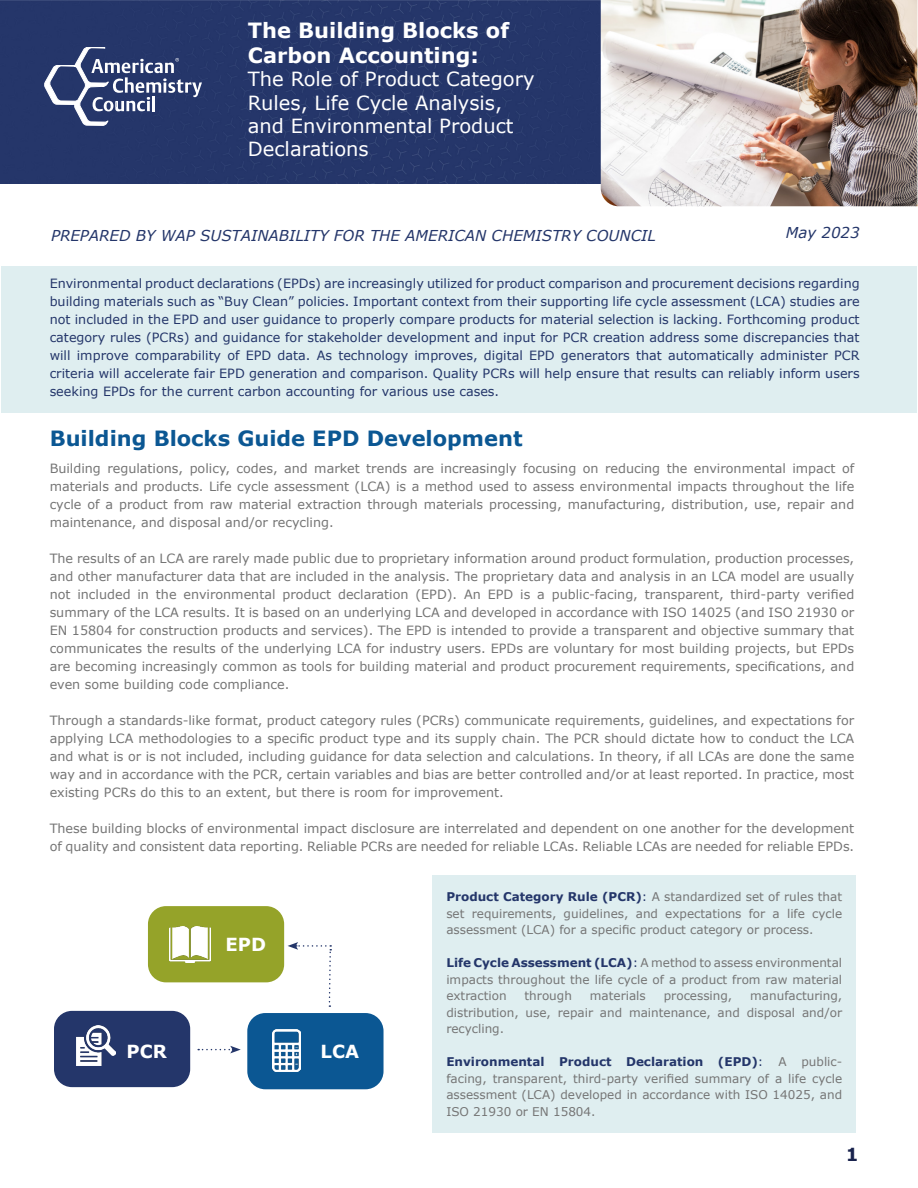
<style>
.page{position:relative;width:918px;height:1188px;background:#fff}
.page>*{position:absolute;margin:0;border:0;box-sizing:border-box;transform-origin:0 0}
.t1{font:700 21px "Verdana";color:#fff}
.t2{font:700 21px "Verdana";color:#0b5793}
.t3{font:19.5px/23.4px "Verdana";color:#fff}
.t4{font:700 18px "Verdana";color:#fff}
.t5{font:700 18px "Verdana";color:#19234d}
.t6{font:italic 15px "Verdana";color:#24366a}
.t7{font:12.75px/18px "Verdana";color:#757575;text-align:justify}
.t8{font:12.75px/18px "Verdana";color:#24366a;text-align:justify}
.t9{font:12px/16.5px "Verdana";color:#757575;text-align:justify}
.s1{font-weight:700;color:#24366a}
.s2{color:#24366a}
</style>
<div class="page">
<div style="left:432px;top:875px;width:424px;height:257px;background:#dfeef0"></div>
<div style="left:0;top:0;width:601px;height:184px;background:#25366a"></div>
<img style="left:601px;top:0;width:316px;height:206px">
<div style="left:1px;top:266px;width:916px;height:147px;background:#dfeef0"></div>
<svg style="left:44px;top:47px;width:158px;height:79px;background:#4d5a85"></svg>
<div style="left:54px;top:1011px;width:136px;height:76px;background:#24366a;border-radius:18px"></div>
<div style="left:247px;top:1013px;width:137px;height:76px;background:#0b5793;border-radius:18px"></div>
<div style="left:148px;top:906px;width:136px;height:76px;background:#95a329;border-radius:18px"></div>
<svg style="left:198px;top:1046px;width:43px;height:7px"></svg>
<svg style="left:288px;top:942px;width:44px;height:65px"></svg>
<img style="left:76px;top:1026px;width:40px;height:39px">
<img style="left:272px;top:1030px;width:28px;height:41px">
<img style="left:170px;top:927px;width:41px;height:35px">
<p class="t1" style="left:248px;top:16px;width:263px">The Building Blocks of</p>
<p class="t1" style="left:248px;top:42px;width:233px">Carbon Accounting:</p>
<p class="t3" style="left:248px;top:68px;width:288px">The Role of Product Category<br>Rules, Life Cycle Analysis, and Environmental Product<br>Declarations</p>
<p class="t6" style="left:51px;top:226px;width:606px">PREPARED BY WAP SUSTAINABILITY FOR THE AMERICAN CHEMISTRY COUNCIL</p>
<p class="t6" style="left:786px;top:223px;width:75px">May 2023</p>
<p class="t8" style="left:50px;top:275px;width:812px">Environmental product declarations (EPDs) are increasingly utilized for product comparison and procurement decisions regarding building materials such as “Buy Clean” policies. Important context from their supporting life cycle assessment (LCA) studies are not included in the EPD and user guidance to properly compare products for material selection is lacking. Forthcoming product category rules (PCRs) and guidance for stakeholder development and input for PCR creation address some discrepancies that will improve comparability of EPD data. As technology improves, digital EPD generators that automatically administer PCR criteria will accelerate fair EPD generation and comparison. Quality PCRs will help ensure that results can reliably inform users seeking EPDs for the current carbon accounting for various use cases.</p>
<p class="t2" style="left:50px;top:425px;width:474px">Building Blocks Guide EPD Development</p>
<p class="t7" style="left:50px;top:460px;width:806px">Building regulations, policy, codes, and market trends are increasingly focusing on reducing the environmental impact of materials and products. Life cycle assessment (LCA) is a method used to assess environmental impacts throughout the life cycle of a product from raw material extraction through materials processing, manufacturing, distribution, use, repair and maintenance, and disposal and/or recycling.</p>
<p class="t7" style="left:50px;top:550px;width:806px">The results of an LCA are rarely made public due to proprietary information around product formulation, production processes, and other manufacturer data that are included in the analysis. The proprietary data and analysis in an LCA model are usually not included in the environmental product declaration (EPD). An EPD is a public-facing, transparent, third-party verified summary of the LCA results. It is based on an underlying LCA and developed in accordance with ISO 14025 (and ISO 21930 or EN 15804 for construction products and services). The EPD is intended to provide a transparent and objective summary that communicates the results of the underlying LCA for industry users. EPDs are voluntary for most building projects, but EPDs are becoming increasingly common as tools for building material and product procurement requirements, specifications, and even some building code compliance.</p>
<p class="t7" style="left:50px;top:712px;width:806px">Through a standards-like format, product category rules (PCRs) communicate requirements, guidelines, and expectations for applying LCA methodologies to a specific product type and its supply chain. The PCR should dictate how to conduct the LCA and what is or is not included, including guidance for data selection and calculations. In theory, if all LCAs are done the same way and in accordance with the PCR, certain variables and bias are better controlled and/or at least reported. In practice, most existing PCRs do this to an extent, but there is room for improvement.</p>
<p class="t7" style="left:50px;top:820px;width:806px">These building blocks of environmental impact disclosure are interrelated and dependent on one another for the development of quality and consistent data reporting. Reliable PCRs are needed for reliable LCAs. Reliable LCAs are needed for reliable EPDs.</p>
<p class="t4" style="left:226px;top:933px;width:42px">EPD</p>
<p class="t4" style="left:127px;top:1040px;width:42px">PCR</p>
<p class="t4" style="left:321px;top:1040px;width:40px">LCA</p>
<p class="t9" style="left:446px;top:889px;width:397px"><span class="s1">Product Category Rule (PCR)</span><span class="s2">:</span> A standardized set of rules that set requirements, guidelines, and expectations for a life cycle assessment (LCA) for a specific product category or process.</p>
<p class="t9" style="left:446px;top:955px;width:397px"><span class="s1">Life Cycle Assessment (LCA)</span><span class="s2">:</span> A method to assess environmental impacts throughout the life cycle of a product from raw material extraction</p>
<p class="t9" style="left:446px;top:988px;width:397px;text-indent:304px">manufacturing, distribution, use, repair and maintenance, and disposal and/or recycling.</p>
<p class="t9" style="left:446px;top:1054px;width:397px"><span class="s1">Environmental Product Declaration (EPD)</span><span class="s2">:</span> A public&shy;facing, transparent, third-party verified summary of a life cycle assessment (LCA) developed in accordance with ISO 14025, and ISO 21930 or EN 15804.</p>
<p class="t9" style="left:525px;top:988px;width:49px">through</p>
<p class="t9" style="left:590px;top:988px;width:57px">materials</p>
<p class="t9" style="left:664px;top:988px;width:70px">processing,</p>
<p class="t5" style="left:846px;top:1143px;width:14px">1</p>
</div>
